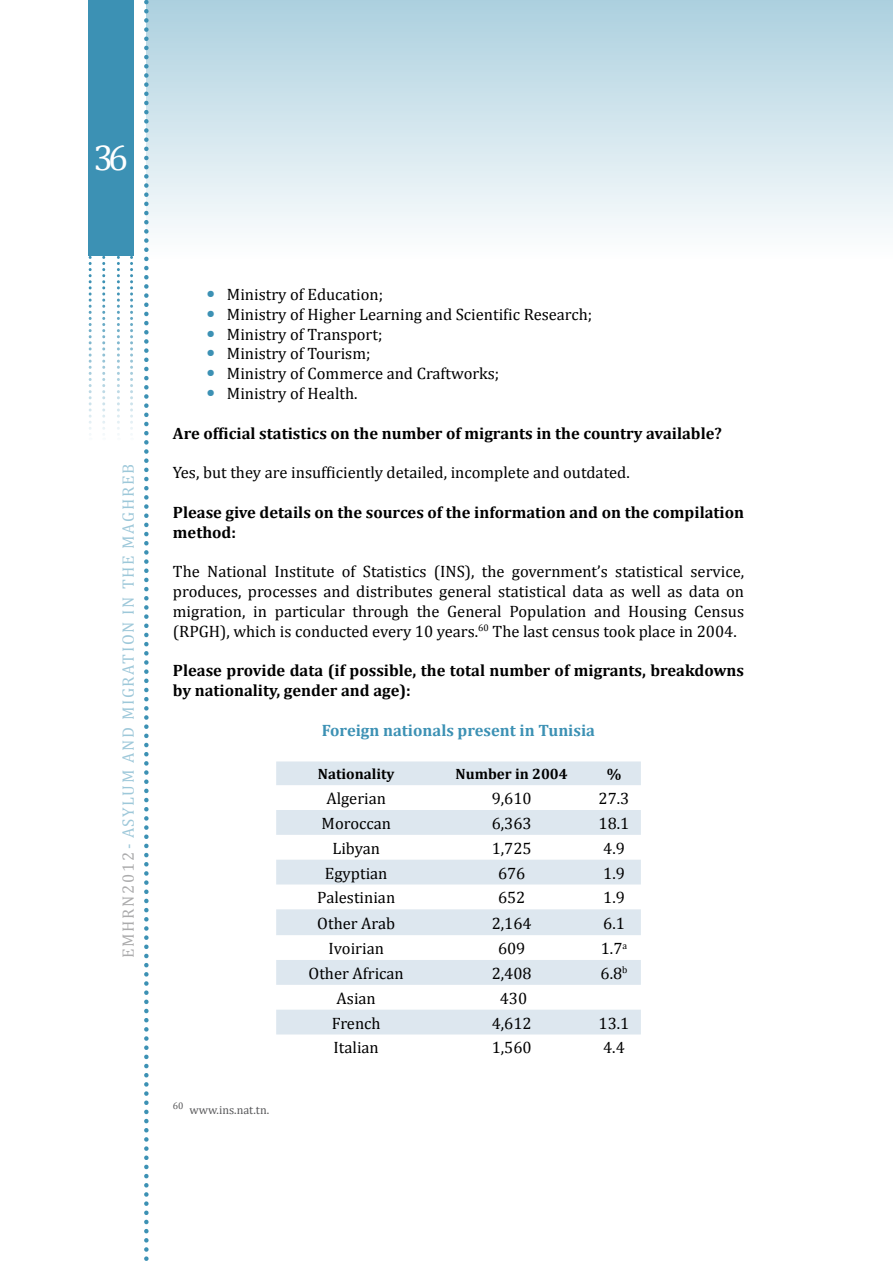
<style>
.page{position:relative;width:893px;height:1263px;background:#fff}
.page>*{position:absolute;margin:0;border:0;box-sizing:border-box;transform-origin:0 0}
.t1{font:36px "Cambria";color:#fff}
.t2{font:16.5px/19.8px "Cambria";color:#000;text-align:justify}
.t3{font:700 16.5px/19.8px "Cambria";color:#000}
.t4{font:16.5px "Cambria";letter-spacing:.1em;color:#3c91b4}
.t5{font:700 16.5px "Cambria";color:#3c91b4}
.t6{font:700 15px "Cambria";color:#000}
.t7{font:12px "Cambria";color:#58585a}
.t8{font:9.6px "Cambria";color:#58585a}
.s1{color:#58585a}
.s2{font-weight:700;font-size:21px;color:#3c91b4}
</style>
<div class="page">
<svg style="left:144px;top:0;width:5px;height:1261px"></svg>
<svg style="left:130px;top:256px;width:3px;height:179px"></svg>
<svg style="left:117px;top:256px;width:3px;height:179px"></svg>
<svg style="left:102px;top:256px;width:3px;height:179px"></svg>
<svg style="left:89px;top:256px;width:3px;height:179px"></svg>
<div style="left:88px;top:0;width:45px;height:256px;background:#3c91b4"></div>
<div style="left:146px;top:0;width:747px;height:259px;background:linear-gradient(to bottom,#acd0df,#fefefe)"></div>
<hr style="left:892px;top:0;width:1px;height:259px;background:#3c91b4">
<svg style="left:276px;top:761px;width:365px;height:273px;fill:#dde7ef"></svg>
<h1 class="t1" style="left:94px;top:137px;width:36px">36</h1>
<p class="t4" style="left:118px;top:958px;width:495px;rotate:-90deg"><span class="s1">EMHRN2012</span>- ASYLUM AND MIGRATION IN THE MAGHREB</p>
<p class="t2" style="left:206px;top:284px;width:178px"><span class="s2">•</span> Ministry of Education;</p>
<p class="t2" style="left:206px;top:304px;width:388px"><span class="s2">•</span> Ministry of Higher Learning and Scientific Research;</p>
<p class="t2" style="left:206px;top:324px;width:178px"><span class="s2">•</span> Ministry of Transport;</p>
<p class="t2" style="left:206px;top:344px;width:166px"><span class="s2">•</span> Ministry of Tourism;</p>
<p class="t2" style="left:206px;top:364px;width:295px"><span class="s2">•</span> Ministry of Commerce and Craftworks;</p>
<p class="t2" style="left:206px;top:383px;width:153px"><span class="s2">•</span> Ministry of Health.</p>
<p class="t3" style="left:173px;top:423px;width:551px">Are official statistics on the number of migrants in the country available?</p>
<p class="t2" style="left:173px;top:463px;width:458px">Yes, but they are insufficiently detailed, incomplete and outdated.</p>
<p class="t3" style="left:173px;top:502px;width:573px">Please give details on the sources of the information and on the compilation method:</p>
<p class="t2" style="left:173px;top:562px;width:573px">The National Institute of Statistics (INS), the government’s statistical service, produces, processes and distributes general statistical data as well as data on migration, in particular through the General Population and Housing Census (RPGH), which is conducted every 10 years.<sup>60</sup> The last census took place in 2004.</p>
<p class="t3" style="left:173px;top:660px;width:573px">Please provide data (if possible, the total number of migrants, breakdowns by nationality, gender and age):</p>
<p class="t5" style="left:322px;top:718px;width:275px">Foreign nationals present in Tunisia</p>
<p class="t6" style="left:318px;top:763px;width:78px">Nationality</p>
<p class="t6" style="left:456px;top:763px;width:114px">Number in 2004</p>
<p class="t6" style="left:607px;top:763px;width:16px">%</p>
<p class="t2" style="left:326px;top:788px;width:61px">Algerian</p>
<p class="t2" style="left:492px;top:788px;width:41px">9,610</p>
<p class="t2" style="left:599px;top:788px;width:32px">27.3</p>
<p class="t2" style="left:322px;top:813px;width:71px">Moroccan</p>
<p class="t2" style="left:492px;top:813px;width:41px">6,363</p>
<p class="t2" style="left:599px;top:813px;width:32px">18.1</p>
<p class="t2" style="left:333px;top:838px;width:49px">Libyan</p>
<p class="t2" style="left:492px;top:838px;width:41px">1,725</p>
<p class="t2" style="left:603px;top:838px;width:23px">4.9</p>
<p class="t2" style="left:325px;top:863px;width:64px">Egyptian</p>
<p class="t2" style="left:498px;top:863px;width:29px">676</p>
<p class="t2" style="left:603px;top:863px;width:23px">1.9</p>
<p class="t2" style="left:317px;top:888px;width:79px">Palestinian</p>
<p class="t2" style="left:498px;top:888px;width:29px">652</p>
<p class="t2" style="left:603px;top:888px;width:23px">1.9</p>
<p class="t2" style="left:317px;top:913px;width:79px">Other Arab</p>
<p class="t2" style="left:492px;top:913px;width:41px">2,164</p>
<p class="t2" style="left:603px;top:913px;width:23px">6.1</p>
<p class="t2" style="left:329px;top:938px;width:57px">Ivoirian</p>
<p class="t2" style="left:498px;top:938px;width:29px">609</p>
<p class="t2" style="left:601px;top:938px;width:28px">1.7<sup>a</sup></p>
<p class="t2" style="left:309px;top:963px;width:97px">Other African</p>
<p class="t2" style="left:492px;top:963px;width:41px">2,408</p>
<p class="t2" style="left:600px;top:963px;width:28px">6.8<sup>b</sup></p>
<p class="t2" style="left:337px;top:988px;width:41px">Asian</p>
<p class="t2" style="left:500px;top:988px;width:29px">430</p>
<p class="t2" style="left:332px;top:1013px;width:50px">French</p>
<p class="t2" style="left:492px;top:1013px;width:41px">4,612</p>
<p class="t2" style="left:599px;top:1013px;width:32px">13.1</p>
<p class="t2" style="left:334px;top:1038px;width:47px">Italian</p>
<p class="t2" style="left:492px;top:1038px;width:41px">1,560</p>
<p class="t2" style="left:603px;top:1038px;width:23px">4.4</p>
<p class="t8" style="left:173px;top:1100px;width:12px">60</p>
<p class="t7" style="left:190px;top:1103px;width:81px">www.ins.nat.tn.</p>
</div>
